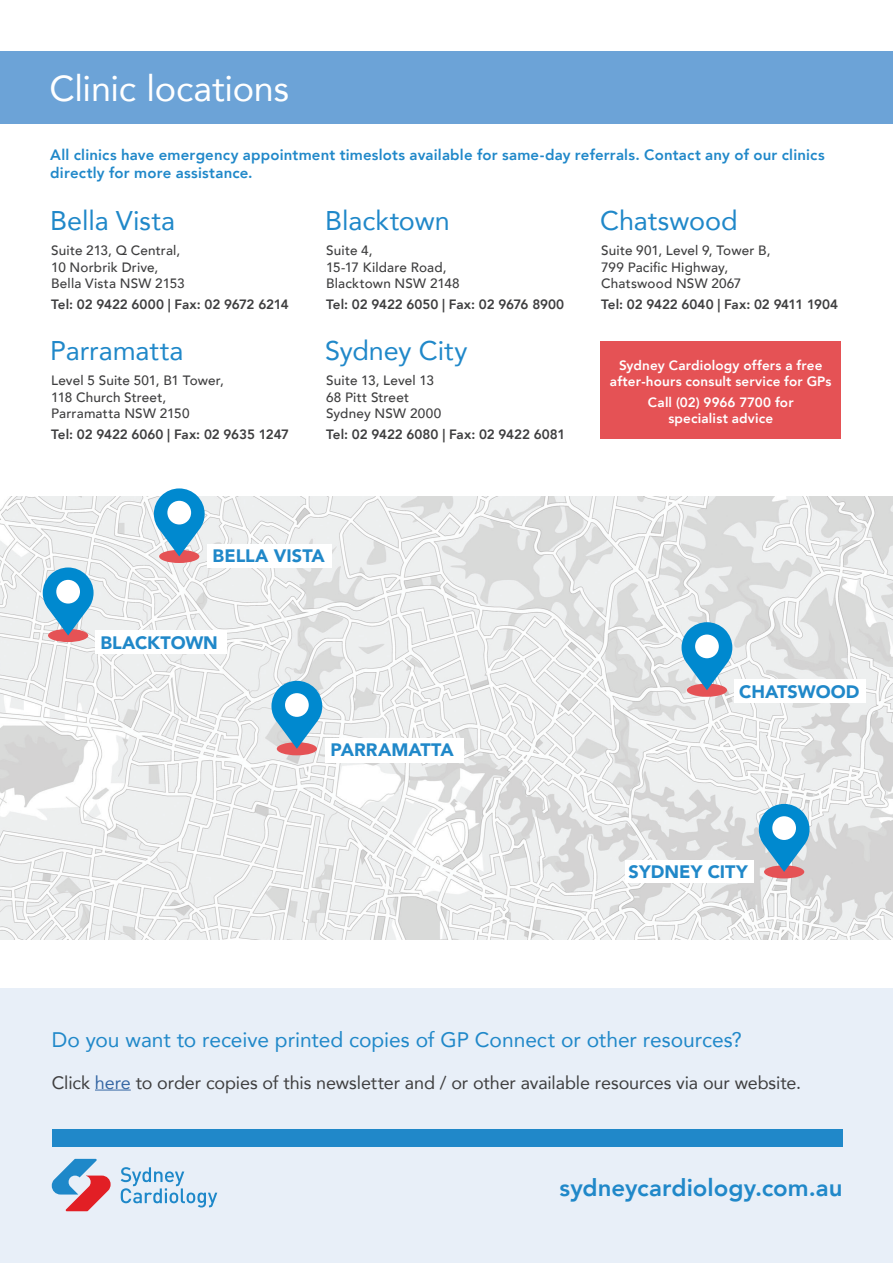
<style>
.page{position:relative;width:893px;height:1263px;background:#fff}
.page>*{position:absolute;margin:0;border:0;box-sizing:border-box;transform-origin:0 0}
.t1{font:36px "Avenir";letter-spacing:-.01em;color:#fff}
.t2{font:27px "Avenir";color:#2088c9}
.t3{font:800 24px "Avenir";color:#2088c9}
.t4{font:21px "Avenir";letter-spacing:-.005em;color:#2088c9}
.t5{font:18px "Avenir";letter-spacing:-.005em;color:#3e3e3f}
.t6{font:900 18px "Avenir";color:#2088c9}
.t7{font:800 15px/18px "Avenir";letter-spacing:.01em;color:#2088c9}
.t8{font:500 13.5px/16.5px "Avenir";letter-spacing:.015em;color:#3e3e3f}
.t9{font:800 13.5px "Avenir";letter-spacing:-.01em;color:#3e3e3f}
.t10{font:800 13.5px/16.5px "Avenir";letter-spacing:.01em;color:#fff;text-align:center}
.s1{color:#3667a4}
</style>
<div class="page">
<div style="left:0;top:989px;width:893px;height:274px;background:#e8eff8"></div>
<svg style="left:52px;top:1159px;width:59px;height:52px"></svg>
<svg style="left:121px;top:1167px;width:96px;height:40px"></svg>
<div style="left:52px;top:1129px;width:791px;height:17px;background:#2088c9"></div>
<div style="left:600px;top:341px;width:241px;height:98px;background:#e55255"></div>
<div style="left:0;top:51px;width:893px;height:72px;background:#6ca3d7"></div>
<img style="left:0;top:496px;width:893px;height:444px">
<div style="left:159px;top:550px;width:40px;height:13px;background:#e55255;border-radius:50%"></div>
<svg style="left:154px;top:488px;width:51px;height:68px"></svg>
<div style="left:167px;top:501px;width:24px;height:23px;background:#fff;border-radius:50%"></div>
<div style="left:48px;top:629px;width:40px;height:13px;background:#e55255;border-radius:50%"></div>
<svg style="left:43px;top:567px;width:51px;height:68px;background:#5ca8d2"></svg>
<div style="left:56px;top:580px;width:24px;height:23px;background:#fff;border-radius:50%"></div>
<div style="left:277px;top:742px;width:40px;height:13px;background:#e55255;border-radius:50%"></div>
<svg style="left:271px;top:681px;width:51px;height:68px;background:#59a4ce"></svg>
<div style="left:285px;top:693px;width:24px;height:24px;background:#fff;border-radius:50%"></div>
<div style="left:687px;top:684px;width:40px;height:13px;background:#e55255;border-radius:50%"></div>
<svg style="left:681px;top:622px;width:51px;height:68px;background:#5ba7d1"></svg>
<div style="left:695px;top:634px;width:24px;height:24px;background:#fff;border-radius:50%"></div>
<div style="left:764px;top:865px;width:40px;height:13px;background:#e55255;border-radius:50%"></div>
<svg style="left:759px;top:804px;width:50px;height:68px;background:#54a0cc"></svg>
<div style="left:772px;top:816px;width:24px;height:24px;background:#fff;border-radius:50%"></div>
<div style="left:207px;top:544px;width:125px;height:23px;background:#fff"></div>
<div style="left:95px;top:630px;width:131px;height:23px;background:#fff"></div>
<div style="left:325px;top:738px;width:138px;height:24px;background:#fff"></div>
<div style="left:734px;top:680px;width:131px;height:23px;background:#fff"></div>
<div style="left:627px;top:860px;width:127px;height:23px;background:#fff"></div>
<div style="left:625px;top:860px;width:123px;height:23px;background:#fff"></div>
<hr style="left:95px;top:1089px;width:36px;height:1px;background:#3667a4">
<h1 class="t1" style="left:50px;top:60px;width:241px">Clinic locations</h1>
<p class="t7" style="left:50px;top:146px;width:776px">All clinics have emergency appointment timeslots available for same-day referrals. Contact any of our clinics directly for more assistance.</p>
<h2 class="t2" style="left:50px;top:199px;width:126px">Bella Vista</h2>
<p class="t8" style="left:51px;top:242px;width:135px">Suite 213, Q Central,<br>10 Norbrik Drive,<br>Bella Vista NSW 2153</p>
<p class="t9" style="left:51px;top:294px;width:239px">Tel: 02 9422 6000 | Fax: 02 9672 6214</p>
<h2 class="t2" style="left:50px;top:329px;width:135px">Parramatta</h2>
<p class="t8" style="left:51px;top:372px;width:174px">Level 5 Suite 501, B1 Tower,<br>118 Church Street,<br>Parramatta NSW 2150</p>
<p class="t9" style="left:51px;top:424px;width:239px">Tel: 02 9422 6060 | Fax: 02 9635 1247</p>
<h2 class="t2" style="left:325px;top:199px;width:126px">Blacktown</h2>
<p class="t8" style="left:326px;top:242px;width:135px">Suite 4,<br>15-17 Kildare Road,<br>Blacktown NSW 2148</p>
<p class="t9" style="left:326px;top:294px;width:240px">Tel: 02 9422 6050 | Fax: 02 9676 8900</p>
<h2 class="t2" style="left:325px;top:329px;width:144px">Sydney City</h2>
<p class="t8" style="left:326px;top:372px;width:117px">Suite 13, Level 13<br>68 Pitt Street<br>Sydney NSW 2000</p>
<p class="t9" style="left:326px;top:424px;width:241px">Tel: 02 9422 6080 | Fax: 02 9422 6081</p>
<h2 class="t2" style="left:600px;top:199px;width:139px">Chatswood</h2>
<p class="t8" style="left:601px;top:242px;width:171px">Suite 901, Level 9, Tower B,<br>799 Pacific Highway,<br>Chatswood NSW 2067</p>
<p class="t9" style="left:601px;top:294px;width:239px">Tel: 02 9422 6040 | Fax: 02 9411 1904</p>
<p class="t10" style="left:610px;top:357px;width:223px">Sydney Cardiology offers a free after-hours consult service for GPs</p>
<p class="t10" style="left:648px;top:394px;width:147px">Call (02) 9966 7700 for specialist advice</p>
<h3 class="t6" style="left:213px;top:541px;width:114px">BELLA VISTA</h3>
<h3 class="t6" style="left:100px;top:627px;width:119px">BLACKTOWN</h3>
<h3 class="t6" style="left:331px;top:735px;width:125px">PARRAMATTA</h3>
<h3 class="t6" style="left:739px;top:676px;width:122px">CHATSWOOD</h3>
<h3 class="t6" style="left:629px;top:856px;width:121px">SYDNEY CITY</h3>
<h3 class="t4" style="left:52px;top:1023px;width:691px">Do you want to receive printed copies of GP Connect or other resources?</h3>
<h3 class="t5" style="left:52px;top:1068px;width:751px">Click <span class="s1">here</span> to order copies of this newsletter and / or other available resources via our website.</h3>
<h3 class="t3" style="left:559px;top:1169px;width:285px">sydneycardiology.com.au</h3>
</div>
